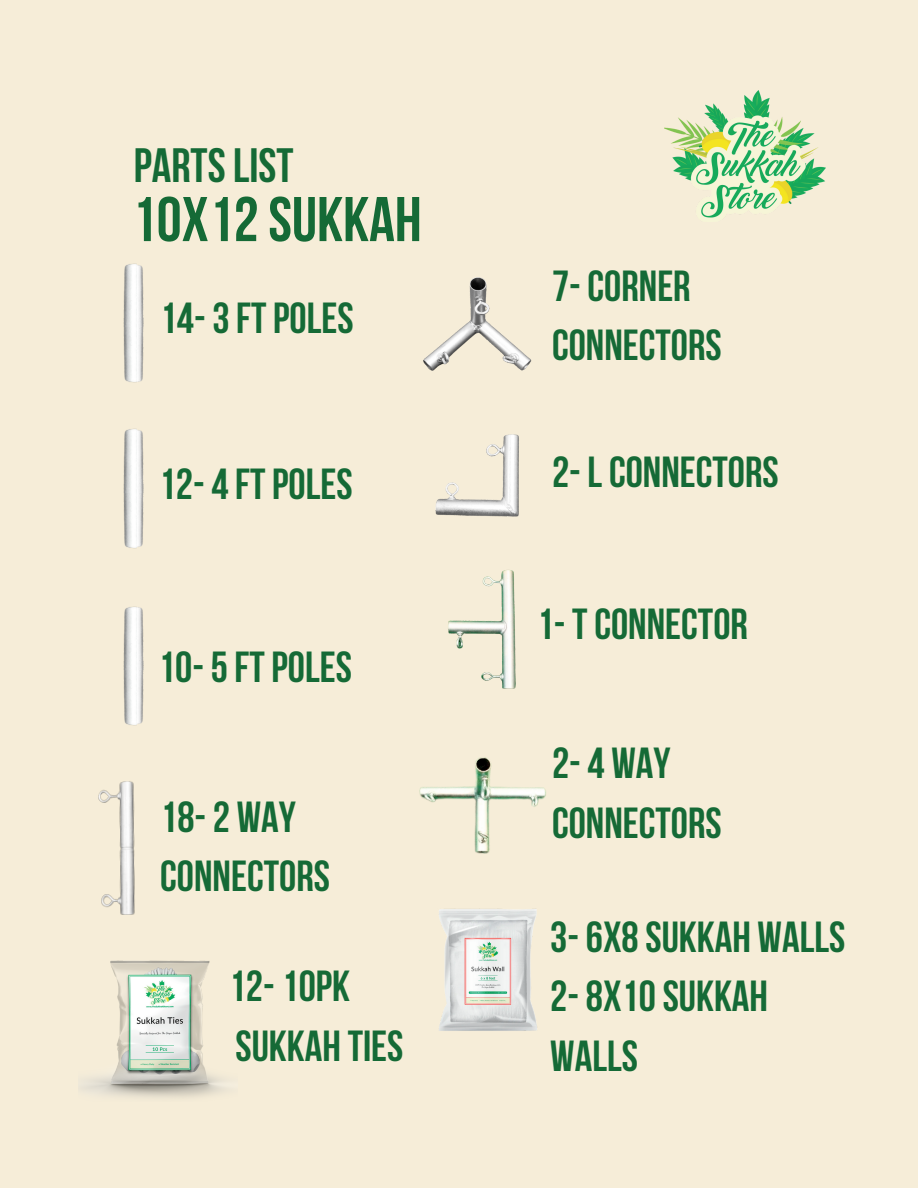
<style>
.page{position:relative;width:918px;height:1188px;background:#f6edd8}
.page>*{position:absolute;margin:0;border:0;box-sizing:border-box;transform-origin:0 0}
.t1{font:700 63px "Bebas Neue";color:#156a36}
.t2{font:700 48px "Bebas Neue";color:#156a36}
.t3{font:700 43.35px/59.7px "Bebas Neue";color:#156a36}
</style>
<div class="page">
<img style="left:423px;top:277px;width:109px;height:94px">
<img style="left:435px;top:434px;width:84px;height:83px">
<img style="left:98px;top:781px;width:37px;height:134px">
<img style="left:123px;top:492px;width:21px;height:57px">
<img style="left:123px;top:428px;width:21px;height:64px">
<img style="left:448px;top:570px;width:68px;height:119px">
<img style="left:123px;top:670px;width:21px;height:56px">
<img style="left:123px;top:606px;width:21px;height:64px">
<img style="left:419px;top:757px;width:127px;height:97px">
<img style="left:123px;top:327px;width:21px;height:56px">
<img style="left:123px;top:263px;width:21px;height:64px">
<img style="left:439px;top:908px;width:98px;height:123px">
<img style="left:80px;top:960px;width:146px;height:138px">
<img style="left:664px;top:91px;width:162px;height:127px">
<p class="t2" style="left:134px;top:146px;width:161px">PARTSLIST</p>
<p class="t1" style="left:132px;top:194px;width:291px">10X12SUKKAH</p>
<p class="t3" style="left:160px;top:292px;width:195px">14-3 FTPOLES</p>
<p class="t3" style="left:159px;top:458px;width:195px">12- 4 FT POLES</p>
<p class="t3" style="left:158px;top:641px;width:195px">10-5 FT POLES</p>
<p class="t3" style="left:160px;top:791px;width:137px">18-2 WAY</p>
<p class="t3" style="left:160px;top:851px;width:171px">CONNECTORS</p>
<p class="t3" style="left:229px;top:961px;width:123px">12-10PK</p>
<p class="t3" style="left:236px;top:1020px;width:169px">SUKKAH TIES</p>
<p class="t3" style="left:552px;top:260px;width:171px">7- CORNER<br>CONNECTORS</p>
<p class="t3" style="left:552px;top:446px;width:228px">2- L CONNECTORS</p>
<p class="t3" style="left:537px;top:598px;width:213px">1-T CONNECTOR</p>
<p class="t3" style="left:552px;top:737px;width:120px">2- 4 WAY</p>
<p class="t3" style="left:552px;top:797px;width:171px">CONNECTORS</p>
<p class="t3" style="left:550px;top:911px;width:296px">3-6X8SUKKAH WALLS</p>
<p class="t3" style="left:550px;top:971px;width:219px">2-8X10SUKKAH<br>WALLS</p>
</div>
